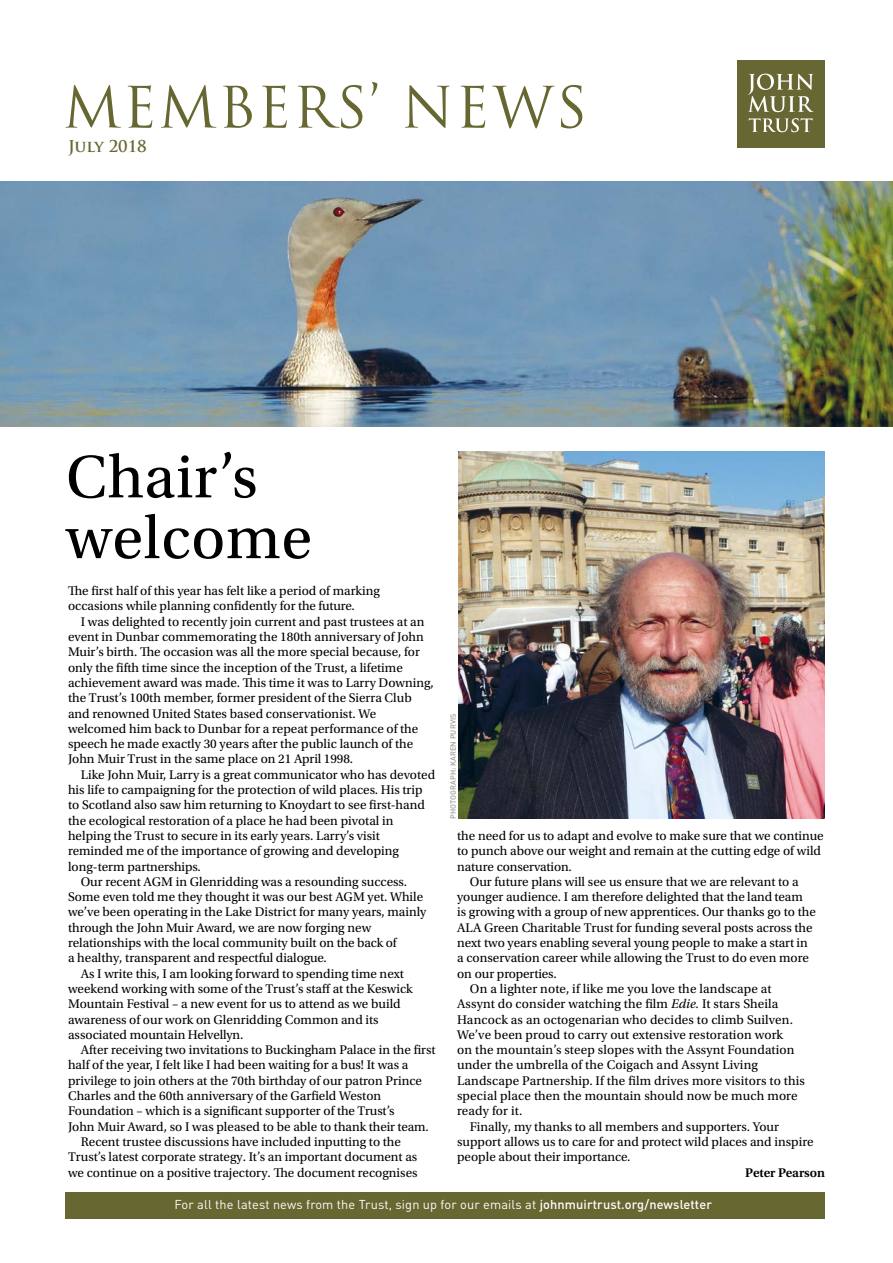
<style>
.page{position:relative;width:893px;height:1263px;background:#fff}
.page>*{position:absolute;margin:0;border:0;box-sizing:border-box;transform-origin:0 0}
.t1{font:63px/60.8px "Utopia Std";letter-spacing:.01em;color:#000}
.t2{font:55.5px "Trajan Pro";letter-spacing:.03em;color:#676732}
.t3{font:700 15.9px "Trajan Pro";color:#676732}
.t4{font:13.2px/15.3px "Utopia Std";color:#000}
.t5{font:600 13.2px "Utopia Std";letter-spacing:-.01em;color:#000}
.t6{font:12.75px "DINOT";letter-spacing:.01em;color:#fff}
.t7{font:500 7.5px "DINOT";letter-spacing:.01em;color:#9d9d9c}
.s1{font-style:italic}
.s2{font-weight:500}
</style>
<div class="page">
<div style="left:737px;top:60px;width:88px;height:88px;background:#666733"></div>
<svg style="left:748px;top:74px;width:65px;height:38px"></svg>
<svg style="left:749px;top:118px;width:64px;height:14px"></svg>
<img style="left:0;top:182px;width:893px;height:245px">
<div style="left:66px;top:1192px;width:759px;height:26px;background:#676732"></div>
<img style="left:459px;top:451px;width:366px;height:368px">
<h2 class="t2" style="left:63px;top:72px;width:526px">MEMBERS’ NEWS</h2>
<p class="t3" style="left:68px;top:137px;width:80px">July 2018</p>
<h1 class="t1" style="left:66px;top:448px;width:248px">Chair’s welcome</h1>
<p class="t4" style="left:68px;top:583px;width:313px">The first half of this year has felt like a period of marking occasions while planning confidently for the future.</p>
<p class="t4" style="left:68px;top:614px;width:367px;text-indent:13px">I was delighted to recently join current and past trustees at an event in Dunbar commemorating the 180th anniversary of John Muir’s birth. The occasion was all the more special because, for only the fifth time since the inception of the Trust, a lifetime achievement award was made. This time it was to Larry Downing, the Trust’s 100th member, former president of the Sierra Club and renowned United States based conservationist. We welcomed him back to Dunbar for a repeat performance of the speech he made exactly 30 years after the public launch of the John Muir Trust in the same place on 21 April 1998.</p>
<p class="t4" style="left:81px;top:767px;width:356px">Like John Muir, Larry is a great communicator who has devoted</p>
<p class="t4" style="left:68px;top:782px;width:356px">his life to campaigning for the protection of wild places. His trip</p>
<p class="t4" style="left:68px;top:798px;width:358px">to Scotland also saw him returning to Knoydart to see first-hand</p>
<p class="t4" style="left:68px;top:813px;width:327px">the ecological restoration of a place he had been pivotal in</p>
<p class="t4" style="left:68px;top:828px;width:313px">helping the Trust to secure in its early years. Larry’s visit</p>
<p class="t4" style="left:68px;top:843px;width:332px">reminded me of the importance of growing and developing</p>
<p class="t4" style="left:68px;top:859px;width:134px">long-term partnerships.</p>
<p class="t4" style="left:81px;top:874px;width:328px">Our recent AGM in Glenridding was a resounding success.</p>
<p class="t4" style="left:68px;top:889px;width:357px">Some even told me they thought it was our best AGM yet. While</p>
<p class="t4" style="left:68px;top:905px;width:360px">we’ve been operating in the Lake District for many years, mainly</p>
<p class="t4" style="left:68px;top:920px;width:305px">through the John Muir Award, we are now forging new</p>
<p class="t4" style="left:68px;top:935px;width:330px">relationships with the local community built on the back of</p>
<p class="t4" style="left:68px;top:951px;width:260px">a healthy, transparent and respectful dialogue.</p>
<p class="t4" style="left:81px;top:966px;width:325px">As I write this, I am looking forward to spending time next</p>
<p class="t4" style="left:68px;top:981px;width:346px">weekend working with some of the Trust’s staff at the Keswick</p>
<p class="t4" style="left:68px;top:996px;width:334px">Mountain Festival – a new event for us to attend as we build</p>
<p class="t4" style="left:68px;top:1012px;width:312px">awareness of our work on Glenridding Common and its</p>
<p class="t4" style="left:68px;top:1027px;width:177px">associated mountain Helvellyn.</p>
<p class="t4" style="left:81px;top:1042px;width:356px">After receiving two invitations to Buckingham Palace in the first</p>
<p class="t4" style="left:68px;top:1058px;width:342px">half of the year, I felt like I had been waiting for a bus! It was a</p>
<p class="t4" style="left:68px;top:1073px;width:355px">privilege to join others at the 70th birthday of our patron Prince</p>
<p class="t4" style="left:68px;top:1088px;width:315px">Charles and the 60th anniversary of the Garfield Weston</p>
<p class="t4" style="left:68px;top:1104px;width:328px">Foundation – which is a significant supporter of the Trust’s</p>
<p class="t4" style="left:68px;top:1119px;width:362px">John Muir Award, so I was pleased to be able to thank their team.</p>
<p class="t4" style="left:81px;top:1134px;width:322px">Recent trustee discussions have included inputting to the</p>
<p class="t4" style="left:68px;top:1149px;width:351px">Trust’s latest corporate strategy. It’s an important document as</p>
<p class="t4" style="left:68px;top:1165px;width:351px">we continue on a positive trajectory. The document recognises</p>
<p class="t7" style="left:448px;top:819px;width:107px;rotate:-90deg">PHOTOGRAPH: KAREN PURVIS</p>
<p class="t4" style="left:457px;top:828px;width:368px">the need for us to adapt and evolve to make sure that we continue</p>
<p class="t4" style="left:457px;top:843px;width:365px">to punch above our weight and remain at the cutting edge of wild</p>
<p class="t4" style="left:457px;top:859px;width:116px">nature conservation.</p>
<p class="t4" style="left:470px;top:874px;width:330px">Our future plans will see us ensure that we are relevant to a</p>
<p class="t4" style="left:457px;top:889px;width:347px">younger audience. I am therefore delighted that the land team</p>
<p class="t4" style="left:457px;top:905px;width:360px">is growing with a group of new apprentices. Our thanks go to the</p>
<p class="t4" style="left:457px;top:920px;width:357px">ALA Green Charitable Trust for funding several posts across the</p>
<p class="t4" style="left:457px;top:935px;width:352px">next two years enabling several young people to make a start in</p>
<p class="t4" style="left:457px;top:951px;width:353px">a conservation career while allowing the Trust to do even more</p>
<p class="t4" style="left:457px;top:966px;width:101px">on our properties.</p>
<p class="t4" style="left:470px;top:981px;width:303px">On a lighter note, if like me you love the landscape at</p>
<p class="t4" style="left:457px;top:996px;width:323px">Assynt do consider watching the film <span class="s1">Edie.</span> It stars Sheila</p>
<p class="t4" style="left:457px;top:1012px;width:337px">Hancock as an octogenarian who decides to climb Suilven.</p>
<p class="t4" style="left:457px;top:1027px;width:328px">We’ve been proud to carry out extensive restoration work</p>
<p class="t4" style="left:457px;top:1042px;width:339px">on the mountain’s steep slopes with the Assynt Foundation</p>
<p class="t4" style="left:457px;top:1058px;width:302px">under the umbrella of the Coigach and Assynt Living</p>
<p class="t4" style="left:457px;top:1073px;width:349px">Landscape Partnership. If the film drives more visitors to this</p>
<p class="t4" style="left:457px;top:1088px;width:342px">special place then the mountain should now be much more</p>
<p class="t4" style="left:457px;top:1104px;width:67px">ready for it.</p>
<p class="t4" style="left:470px;top:1119px;width:311px">Finally, my thanks to all members and supporters. Your</p>
<p class="t4" style="left:457px;top:1134px;width:358px">support allows us to care for and protect wild places and inspire</p>
<p class="t4" style="left:457px;top:1149px;width:175px">people about their importance.</p>
<p class="t5" style="left:745px;top:1165px;width:81px">Peter Pearson</p>
<p class="t6" style="left:175px;top:1195px;width:539px">For all the latest news from the Trust, sign up for our emails at <span class="s2">johnmuirtrust.org/newsletter</span></p>
</div>
